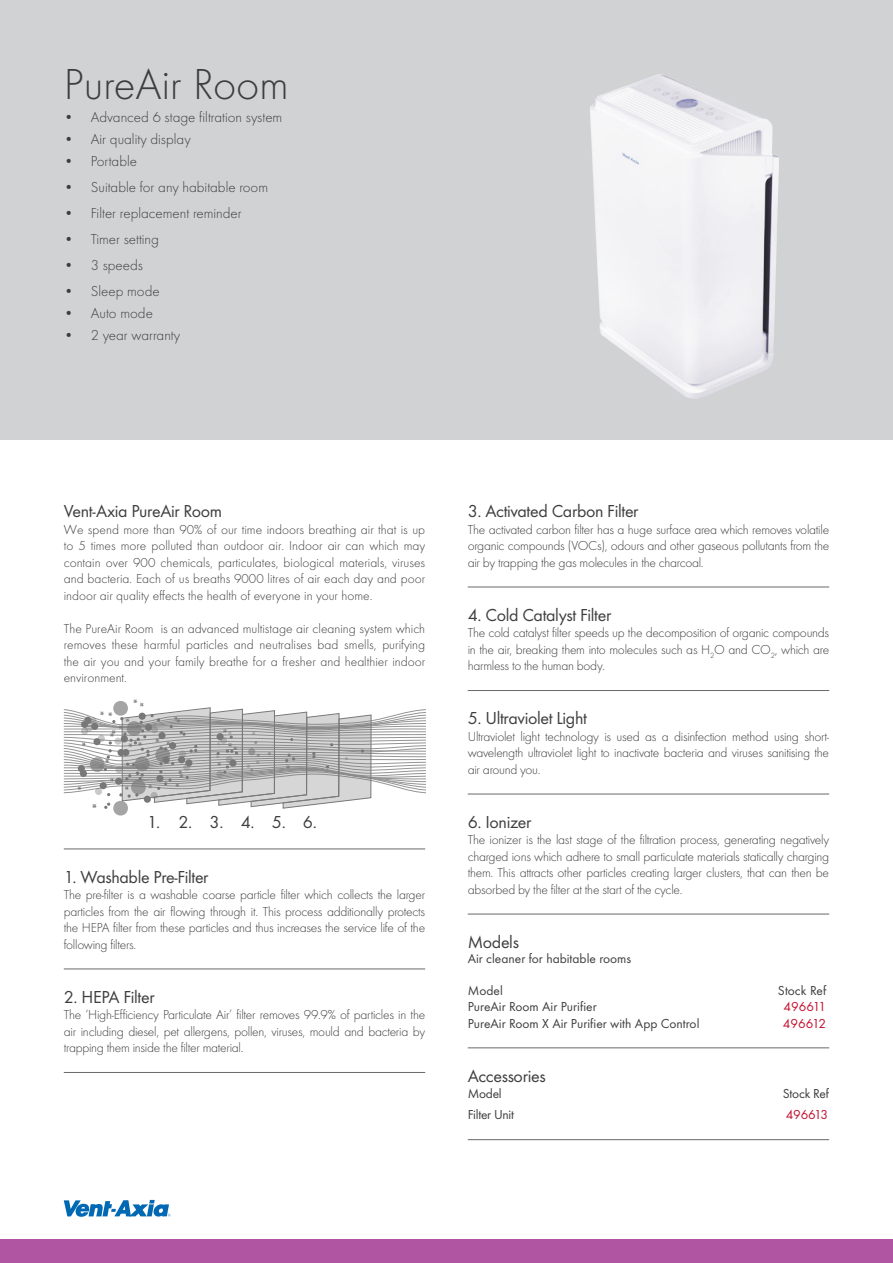
<style>
.page{position:relative;width:893px;height:1263px;background:#fff}
.page>*{position:absolute;margin:0;border:0;box-sizing:border-box;transform-origin:0 0}
.t1{font:300 45px "Futura T";color:#3e3e3f}
.Sub_Heading{font:18px "Futura T";letter-spacing:-.02em;color:#3e3e3f}
.t2{font:300 15px "Futura T";color:#3e3e3f}
.Body_Text{font:300 13.5px/16.5px "Futura T";letter-spacing:-.02em;color:#3e3e3f;text-align:justify}
.Sub_Heading-2{font:13.5px "Futura T";color:#3e3e3f}
.Sub_Heading-3{font:13.5px "Futura T";letter-spacing:-.02em;color:#c3102f}
.Sub_Heading-4{font:13.5px "Futura T";letter-spacing:-.02em;color:#3e3e3f}
</style>
<div class="page">
<div style="left:0;top:0;width:893px;height:440px;background:#d1d2d4"></div>
<div style="left:0;top:1239px;width:893px;height:24px;background:#af55a1"></div>
<hr style="left:64px;top:849px;width:361px;height:1px;background:#69696c">
<hr style="left:64px;top:969px;width:361px;height:1px;background:#69696c">
<hr style="left:64px;top:1072px;width:361px;height:1px;background:#69696c">
<svg style="left:64px;top:699px;width:362px;height:116px"></svg>
<hr style="left:468px;top:587px;width:361px;height:1px;background:#69696c">
<hr style="left:468px;top:690px;width:361px;height:1px;background:#69696c">
<hr style="left:468px;top:794px;width:361px;height:1px;background:#69696c">
<hr style="left:468px;top:914px;width:361px;height:1px;background:#69696c">
<hr style="left:468px;top:1047px;width:361px;height:1px;background:#69696c">
<hr style="left:468px;top:1139px;width:361px;height:1px;background:#69696c">
<img style="left:590px;top:74px;width:189px;height:325px">
<svg style="left:64px;top:1200px;width:107px;height:17px"></svg>
<p class="t1" style="left:64px;top:58px;width:226px">PureAir Room</p>
<p class="t2" style="left:64px;top:108px;width:220px">• Advanced 6 stage filtration system</p>
<p class="t2" style="left:64px;top:130px;width:128px">• Air quality display</p>
<p class="t2" style="left:64px;top:152px;width:75px">• Portable</p>
<p class="t2" style="left:64px;top:178px;width:206px">• Suitable for any habitable room</p>
<p class="t2" style="left:64px;top:204px;width:179px">• Filter replacement reminder</p>
<p class="t2" style="left:64px;top:230px;width:97px">• Timer setting</p>
<p class="t2" style="left:64px;top:256px;width:81px">• 3 speeds</p>
<p class="t2" style="left:64px;top:282px;width:97px">• Sleep mode</p>
<p class="t2" style="left:64px;top:304px;width:91px">• Auto mode</p>
<p class="t2" style="left:64px;top:326px;width:118px">• 2 year warranty</p>
<p class="Sub_Heading" style="left:64px;top:501px;width:160px">Vent-Axia PureAir Room</p>
<p class="Body_Text" style="left:64px;top:521px;width:363px">We spend more than 90% of our time indoors breathing air that is up to 5 times more polluted than outdoor air. Indoor air can which may contain over 900 chemicals, particulates, biological materials, viruses and bacteria. Each of us breaths 9000 litres of air each day and poor indoor air quality effects the health of everyone in your home.</p>
<p class="Body_Text" style="left:64px;top:620px;width:363px">The PureAir Room is an advanced multistage air cleaning system which removes these harmful particles and neutralises bad smells, purifying the air you and your family breathe for a fresher and healthier indoor environment.</p>
<p class="Sub_Heading" style="left:147px;top:811px;width:14px">1.</p>
<p class="Sub_Heading" style="left:178px;top:811px;width:15px">2.</p>
<p class="Sub_Heading" style="left:210px;top:811px;width:15px">3.</p>
<p class="Sub_Heading" style="left:241px;top:811px;width:15px">4.</p>
<p class="Sub_Heading" style="left:272px;top:811px;width:15px">5.</p>
<p class="Sub_Heading" style="left:303px;top:811px;width:15px">6.</p>
<p class="Sub_Heading" style="left:64px;top:866px;width:146px">1. Washable Pre-Filter</p>
<p class="Body_Text" style="left:64px;top:886px;width:363px">The pre-filter is a washable coarse particle filter which collects the larger particles from the air flowing through it. This process additionally protects the HEPA filter from these particles and thus increases the service life of the following filters.</p>
<p class="Sub_Heading" style="left:64px;top:986px;width:92px">2. HEPA Filter</p>
<p class="Body_Text" style="left:64px;top:1006px;width:363px">The ‘High-Efficiency Particulate Air’ filter removes 99.9% of particles in the air including diesel, pet allergens, pollen, viruses, mould and bacteria by trapping them inside the filter material.</p>
<p class="Sub_Heading" style="left:468px;top:501px;width:172px">3. Activated Carbon Filter</p>
<p class="Body_Text" style="left:468px;top:521px;width:363px">The activated carbon filter has a huge surface area which removes volatile organic compounds (VOCs), odours and other gaseous pollutants from the air by trapping the gas molecules in the charcoal.</p>
<p class="Sub_Heading" style="left:468px;top:604px;width:145px">4. Cold Catalyst Filter</p>
<p class="Body_Text" style="left:468px;top:624px;width:363px">The cold catalyst filter speeds up the decomposition of organic compounds in the air, breaking them into molecules such as H<sub>2</sub>O and CO<sub>2</sub>, which are harmless to the human body.</p>
<p class="Sub_Heading" style="left:468px;top:708px;width:121px">5. Ultraviolet Light</p>
<p class="Body_Text" style="left:468px;top:728px;width:363px">Ultraviolet light technology is used as a disinfection method using short&shy;wavelength ultraviolet light to inactivate bacteria and viruses sanitising the air around you.</p>
<p class="Sub_Heading" style="left:468px;top:811px;width:65px">6. Ionizer</p>
<p class="Body_Text" style="left:468px;top:831px;width:363px">The ionizer is the last stage of the filtration process, generating negatively charged ions which adhere to small particulate materials statically charging them. This attracts other particles creating larger clusters, that can then be absorbed by the filter at the start of the cycle.</p>
<p class="Sub_Heading" style="left:468px;top:931px;width:53px">Models</p>
<p class="Sub_Heading-2" style="left:468px;top:950px;width:165px">Air cleaner for habitable rooms</p>
<p class="Sub_Heading-2" style="left:468px;top:983px;width:37px">Model</p>
<p class="Sub_Heading-2" style="left:778px;top:983px;width:50px">Stock Ref</p>
<p class="Sub_Heading-2" style="left:468px;top:999px;width:130px">PureAir Room Air Purifier</p>
<p class="Sub_Heading-3" style="left:783px;top:999px;width:44px">496611</p>
<p class="Sub_Heading-2" style="left:468px;top:1015px;width:233px">PureAir Room X Air Purifier with App Control</p>
<p class="Sub_Heading-3" style="left:783px;top:1015px;width:45px">496612</p>
<p class="Sub_Heading" style="left:468px;top:1065px;width:79px">Accessories</p>
<p class="Sub_Heading-2" style="left:468px;top:1085px;width:35px">Model</p>
<p class="Sub_Heading-4" style="left:783px;top:1085px;width:48px">Stock Ref</p>
<p class="Sub_Heading-4" style="left:468px;top:1107px;width:48px">Filter Unit</p>
<p class="Sub_Heading-3" style="left:786px;top:1107px;width:44px">496613</p>
</div>
